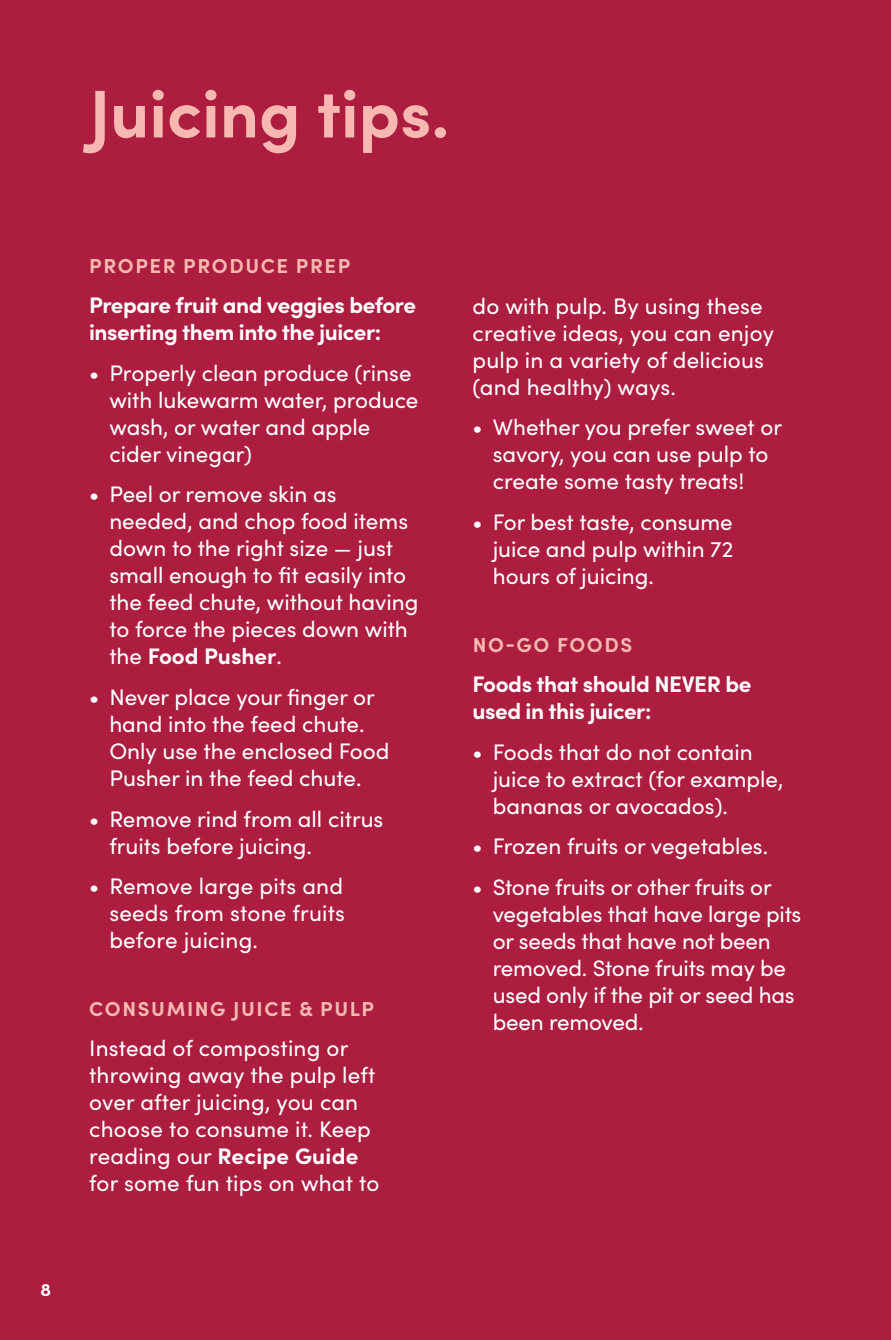
<style>
.page{position:relative;width:891px;height:1340px;background:#fff}
.page>*{position:absolute;margin:0;border:0;box-sizing:border-box;transform-origin:0 0}
.t1{font:700 67.5px "Sofia Pro";color:#f6b8b1}
.t2{font:22.5px/27px "Sofia Pro";color:#fff}
.t3{font:700 22.5px/27px "Sofia Pro";letter-spacing:-.02em;color:#fff}
.t4{font:700 20.25px "Sofia Pro";letter-spacing:.08em;color:#f6b8b1}
.t5{font:700 18px "Sofia Pro";color:#fff}
.s1{font-weight:700}
</style>
<div class="page">
<div style="left:0;top:0;width:891px;height:1339px;background:#ac1d40"></div>
<h1 class="t1" style="left:89px;top:62px;width:362px">Juicing tips.</h1>
<p class="t5" style="left:40px;top:1275px;width:12px">8</p>
<p class="t4" style="left:89px;top:250px;width:262px">PROPER PRODUCE PREP</p>
<p class="t3" style="left:89px;top:290px;width:328px">Prepare fruit and veggies before inserting them into the juicer:</p>
<p class="t2" style="left:109px;top:358px;width:311px;text-indent:-20px">• Properly clean produce (rinse with lukewarm water, produce wash, or water and apple cider vinegar)</p>
<p class="t2" style="left:109px;top:479px;width:311px;text-indent:-20px">• Peel or remove skin as needed, and chop food items down to the right size — just small enough to fit easily into the feed chute, without having to force the pieces down with the <span class="s1">Food Pusher</span>.</p>
<p class="t2" style="left:109px;top:682px;width:282px;text-indent:-20px">• Never place your finger or hand into the feed chute.<br>Only use the enclosed Food<br>Pusher in the feed chute.</p>
<p class="t2" style="left:109px;top:803px;width:276px;text-indent:-20px">• Remove rind from all citrus fruits before juicing.</p>
<p class="t2" style="left:109px;top:871px;width:237px;text-align:justify;text-indent:-20px">• Remove large pits and seeds from stone fruits before juicing.</p>
<p class="t4" style="left:89px;top:992px;width:286px">CONSUMING JUICE &amp; PULP</p>
<p class="t2" style="left:89px;top:1033px;width:292px">Instead of composting or throwing away the pulp left over after juicing, you can choose to consume it. Keep reading our <span class="s1">Recipe Guide </span>for some fun tips on what to</p>
<p class="t2" style="left:473px;top:291px;width:303px">do with pulp. By using these creative ideas, you can enjoy pulp in a variety of delicious (and healthy) ways.</p>
<p class="t2" style="left:493px;top:413px;width:291px;text-indent:-20px">• Whether you prefer sweet or savory, you can use pulp to create some tasty treats!</p>
<p class="t2" style="left:493px;top:507px;width:242px;text-align:justify;text-indent:-20px">• For best taste, consume juice and pulp within 72 hours of juicing.</p>
<p class="t4" style="left:473px;top:628px;width:161px">NO-GO FOODS</p>
<p class="t3" style="left:472px;top:668px;width:281px">Foods that should NEVER be used in this juicer:</p>
<p class="t2" style="left:493px;top:737px;width:292px;text-indent:-20px">• Foods that do not contain juice to extract (for example, bananas or avocados).</p>
<p class="t2" style="left:472px;top:831px;width:297px">• Frozen fruits or vegetables.</p>
<p class="t2" style="left:493px;top:872px;width:310px;text-indent:-20px">• Stone fruits or other fruits or vegetables that have large pits or seeds that have not been removed. Stone fruits may be used only if the pit or seed has been removed.</p>
</div>
